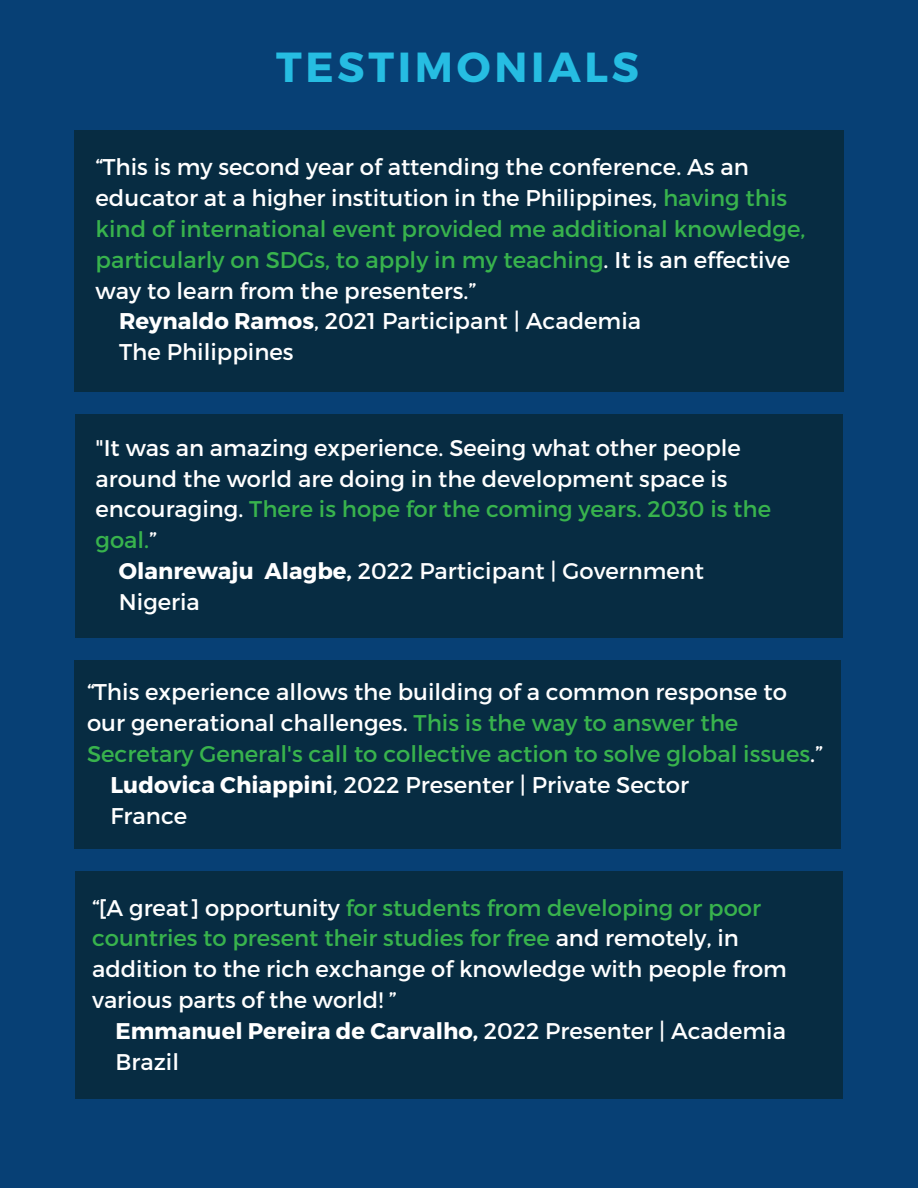
<style>
.page{position:relative;width:918px;height:1188px;background:#074075}
.page>*{position:absolute;margin:0;border:0;box-sizing:border-box;transform-origin:0 0}
.t1{font:700 42px "Montserrat";letter-spacing:.09em;color:#26bde2}
.t2{font:22.8px "Montserrat";color:#fff}
.t3{font:22.8px "Montserrat";color:#38b34d}
.t4{font:22.65px/30.9px "Montserrat";color:#fff}
.t5{font:22.65px "Montserrat";color:#38b34d}
.s1{color:#38b34d}
.s2{color:#fff}
.s3{font-weight:700}
</style>
<div class="page">
<div style="left:74px;top:130px;width:770px;height:261px;background:#072c42"></div>
<div style="left:76px;top:414px;width:766px;height:224px;background:#072c42"></div>
<div style="left:74px;top:660px;width:767px;height:189px;background:#072c42"></div>
<div style="left:76px;top:871px;width:766px;height:227px;background:#072c42"></div>
<h1 class="t1" style="left:276px;top:40px;width:364px">TESTIMONIALS</h1>
<p class="t2" style="left:96px;top:152px;width:655px">“This is my second year of attending the conference. As an</p>
<p class="t2" style="left:96px;top:183px;width:693px">educator at a higher institution in the Philippines, <span class="s1">having this</span></p>
<p class="t3" style="left:96px;top:214px;width:711px">kind of international event provided me additional knowledge,</p>
<p class="t3" style="left:96px;top:245px;width:696px">particularly on SDGs, to apply in my teaching<span class="s2">. It is an effective</span></p>
<p class="t2" style="left:96px;top:276px;width:382px">way to learn from the presenters.”</p>
<p class="t2" style="left:119px;top:307px;width:524px"><span class="s3">Reynaldo Ramos</span>, 2021 Participant | Academia</p>
<p class="t2" style="left:119px;top:337px;width:176px">The Philippines</p>
<p class="t4" style="left:96px;top:431px;width:647px">"It was an amazing experience. Seeing what other people</p>
<p class="t4" style="left:96px;top:462px;width:634px">around the world are doing in the development space is</p>
<p class="t5" style="left:96px;top:495px;width:677px"><span class="s2">encouraging.</span> There is hope for the coming years. 2030 is the</p>
<p class="t5" style="left:96px;top:525px;width:63px">goal.<span class="s2">”</span></p>
<p class="t4" style="left:119px;top:554px;width:587px"><span class="s3">Olanrewaju Alagbe,</span> 2022 Participant | Government</p>
<p class="t4" style="left:119px;top:585px;width:82px">Nigeria</p>
<p class="t2" style="left:87px;top:677px;width:701px">“This experience allows the building of a common response to</p>
<p class="t2" style="left:87px;top:708px;width:653px">our generational challenges. <span class="s1">This is the way to answer the</span></p>
<p class="t3" style="left:87px;top:739px;width:737px">Secretary General's call to collective action to solve global issues<span class="s2">.”</span></p>
<p class="t2" style="left:111px;top:770px;width:580px"><span class="s3">Ludovica Chiappini</span>, 2022 Presenter | Private Sector</p>
<p class="t2" style="left:111px;top:801px;width:78px">France</p>
<p class="t4" style="left:92px;top:891px;width:696px">“[A great] opportunity <span class="s1">for students from developing or poor countries to present their studies for free</span> and remotely, in addition to the rich exchange of knowledge with people from various parts of the world! ”</p>
<p class="t4" style="left:116px;top:1014px;width:672px"><span class="s3">Emmanuel Pereira de Carvalho,</span> 2022 Presenter | Academia<br>Brazil</p>
</div>
